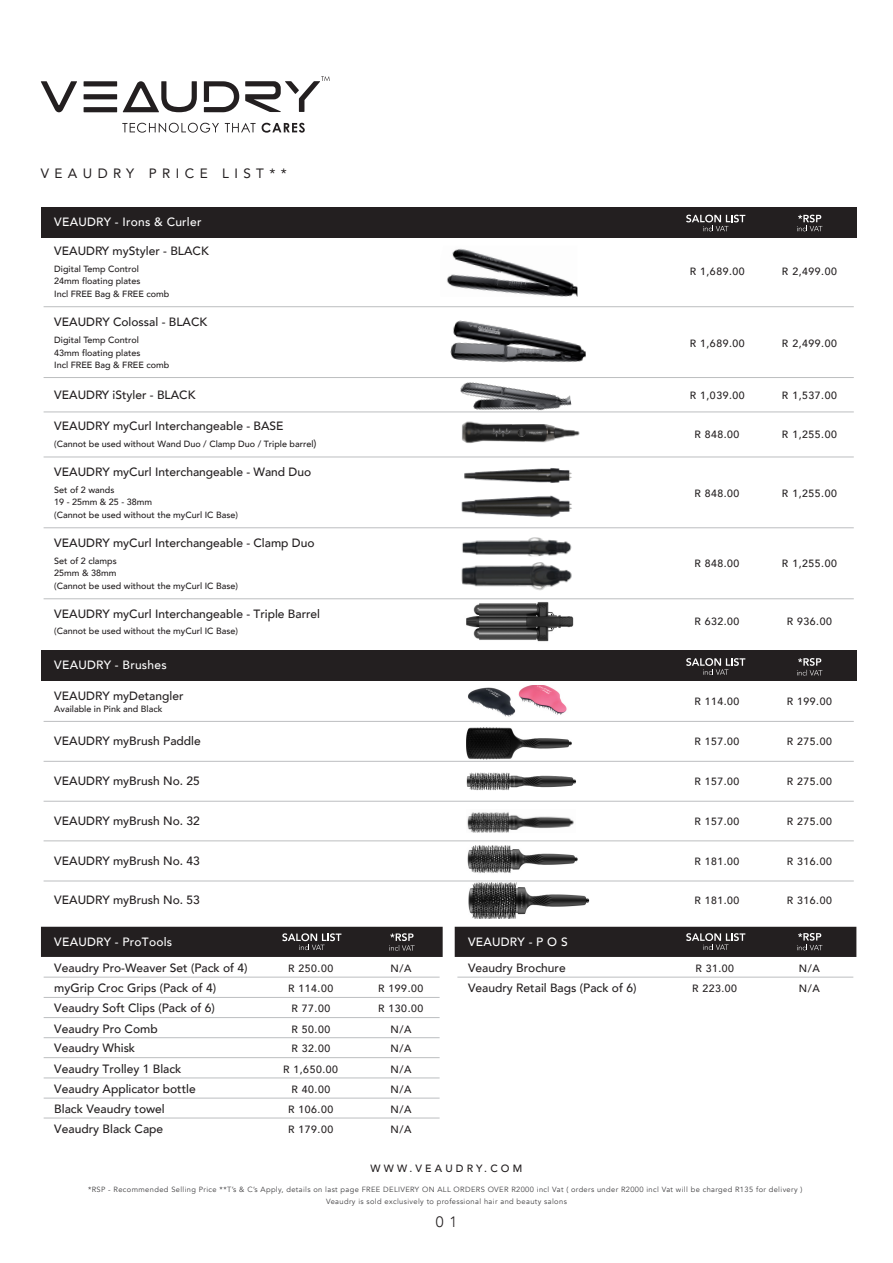
<style>
.page{position:relative;width:893px;height:1263px;background:#fff}
.page>*{position:absolute;margin:0;border:0;box-sizing:border-box;transform-origin:0 0}
.t1{font:300 15px "Avenir";color:#231f20}
.t2{font:13.5px "Avenir";letter-spacing:.4em;color:#231f20}
.t3{font:500 12px/20.1px "Avenir";color:#231f20}
.t4{font:500 12px "Avenir";letter-spacing:.02em;color:#fff}
.t5{font:500 10.5px/20.1px "Avenir";letter-spacing:.05em;color:#231f20;text-align:center}
.t6{font:500 10.5px "Avenir";letter-spacing:.3em;color:#231f20}
.t7{font:500 9px/12.6px "Avenir";color:#231f20}
.t8{font:7.5px/12px "Avenir";letter-spacing:.05em;color:#414042;text-align:center}
.s1{font-size:10.5px}
</style>
<div class="page">
<svg style="left:123px;top:81px;width:74px;height:31px"></svg>
<svg style="left:204px;top:81px;width:35px;height:31px"></svg>
<div style="left:84px;top:107px;width:33px;height:5px;background:#231f20"></div>
<div style="left:84px;top:94px;width:33px;height:5px;background:#231f20"></div>
<div style="left:84px;top:81px;width:33px;height:5px;background:#231f20"></div>
<svg style="left:41px;top:81px;width:36px;height:31px"></svg>
<svg style="left:122px;top:123px;width:97px;height:10px"></svg>
<svg style="left:225px;top:123px;width:31px;height:9px"></svg>
<svg style="left:262px;top:123px;width:43px;height:10px"></svg>
<svg style="left:245px;top:76px;width:85px;height:36px"></svg>
<img style="left:467px;top:727px;width:104px;height:32px">
<img style="left:467px;top:772px;width:109px;height:19px">
<img style="left:467px;top:812px;width:107px;height:20px">
<img style="left:467px;top:845px;width:111px;height:28px">
<img style="left:468px;top:882px;width:122px;height:36px">
<img style="left:520px;top:685px;width:47px;height:30px">
<img style="left:468px;top:687px;width:52px;height:30px">
<img style="left:464px;top:599px;width:110px;height:43px">
<img style="left:446px;top:248px;width:131px;height:49px">
<img style="left:450px;top:320px;width:136px;height:43px">
<img style="left:453px;top:382px;width:119px;height:30px">
<img style="left:461px;top:562px;width:111px;height:29px">
<img style="left:462px;top:537px;width:110px;height:20px">
<div style="left:41px;top:207px;width:815px;height:30px;background:#231f20"></div>
<svg style="left:686px;top:215px;width:59px;height:16px"></svg>
<svg style="left:797px;top:215px;width:25px;height:16px"></svg>
<div style="left:41px;top:650px;width:815px;height:31px;background:#231f20"></div>
<svg style="left:686px;top:658px;width:59px;height:17px"></svg>
<svg style="left:797px;top:658px;width:25px;height:17px"></svg>
<div style="left:41px;top:927px;width:402px;height:30px;background:#231f20"></div>
<svg style="left:282px;top:933px;width:59px;height:17px"></svg>
<svg style="left:389px;top:933px;width:26px;height:18px"></svg>
<hr style="left:44px;top:306px;width:810px;height:1px;background:#bcbec0">
<hr style="left:44px;top:377px;width:810px;height:1px;background:#bcbec0">
<hr style="left:44px;top:457px;width:810px;height:1px;background:#bcbec0">
<hr style="left:44px;top:527px;width:810px;height:1px;background:#bcbec0">
<hr style="left:44px;top:412px;width:810px;height:1px;background:#bcbec0">
<hr style="left:44px;top:721px;width:810px;height:1px;background:#bcbec0">
<img style="left:462px;top:421px;width:118px;height:22px">
<img style="left:461px;top:468px;width:111px;height:50px">
<hr style="left:44px;top:598px;width:810px;height:1px;background:#bcbec0">
<hr style="left:44px;top:761px;width:810px;height:1px;background:#bcbec0">
<hr style="left:44px;top:801px;width:810px;height:1px;background:#bcbec0">
<hr style="left:44px;top:841px;width:810px;height:1px;background:#bcbec0">
<hr style="left:44px;top:881px;width:810px;height:1px;background:#bcbec0">
<hr style="left:44px;top:977px;width:396px;height:1px;background:#bcbec0">
<hr style="left:44px;top:997px;width:396px;height:1px;background:#bcbec0">
<hr style="left:44px;top:1017px;width:396px;height:1px;background:#bcbec0">
<hr style="left:44px;top:1037px;width:396px;height:1px;background:#bcbec0">
<hr style="left:44px;top:1057px;width:396px;height:1px;background:#bcbec0">
<hr style="left:44px;top:1078px;width:396px;height:1px;background:#bcbec0">
<hr style="left:44px;top:1098px;width:396px;height:1px;background:#bcbec0">
<hr style="left:44px;top:1118px;width:396px;height:1px;background:#bcbec0">
<div style="left:455px;top:927px;width:401px;height:30px;background:#231f20"></div>
<svg style="left:686px;top:933px;width:59px;height:17px"></svg>
<svg style="left:797px;top:933px;width:25px;height:17px"></svg>
<hr style="left:457px;top:977px;width:396px;height:1px;background:#bcbec0">
<p class="t2" style="left:41px;top:163px;width:247px">VEAUDRY PRICE LIST**</p>
<p class="t4" style="left:54px;top:211px;width:149px">VEAUDRY - Irons &amp; Curler</p>
<p class="t3" style="left:54px;top:240px;width:156px">VEAUDRY myStyler - BLACK</p>
<p class="t7" style="left:54px;top:262px;width:117px">Digital Temp Control<br>24mm floating plates<br>Incl FREE Bag &amp; FREE comb</p>
<p class="t3" style="left:54px;top:311px;width:154px">VEAUDRY Colossal - BLACK</p>
<p class="t7" style="left:54px;top:333px;width:117px">Digital Temp Control<br>43mm floating plates<br>Incl FREE Bag &amp; FREE comb</p>
<p class="t5" style="left:690px;top:261px;width:56px">R 1,689.00</p>
<p class="t5" style="left:782px;top:261px;width:56px">R 2,499.00</p>
<p class="t5" style="left:690px;top:332px;width:56px">R 1,689.00</p>
<p class="t5" style="left:782px;top:332px;width:56px">R 2,499.00</p>
<p class="t3" style="left:54px;top:384px;width:143px">VEAUDRY iStyler - BLACK</p>
<p class="t5" style="left:690px;top:384px;width:56px">R 1,039.00</p>
<p class="t5" style="left:782px;top:384px;width:56px">R 1,537.00</p>
<p class="t5" style="left:694px;top:424px;width:47px">R 848.00</p>
<p class="t5" style="left:782px;top:424px;width:56px">R 1,255.00</p>
<p class="t3" style="left:54px;top:415px;width:231px">VEAUDRY myCurl Interchangeable - BASE</p>
<p class="t7" style="left:54px;top:437px;width:264px">(Cannot be used without Wand Duo / Clamp Duo / Triple barrel<span class="s1">)</span></p>
<p class="t3" style="left:54px;top:461px;width:258px">VEAUDRY myCurl Interchangeable - Wand Duo</p>
<p class="t7" style="left:54px;top:483px;width:185px">Set of 2 wands<br>19 - 25mm &amp; 25 - 38mm<br>(Cannot be used without the myCurl IC Base)</p>
<p class="t3" style="left:54px;top:532px;width:262px">VEAUDRY myCurl Interchangeable - Clamp Duo</p>
<p class="t7" style="left:54px;top:554px;width:185px">Set of 2 clamps<br>25mm &amp; 38mm<br>(Cannot be used without the myCurl IC Base)</p>
<p class="t3" style="left:54px;top:603px;width:267px">VEAUDRY myCurl Interchangeable - Triple Barrel</p>
<p class="t7" style="left:54px;top:624px;width:185px">(Cannot be used without the myCurl IC Base)</p>
<p class="t4" style="left:54px;top:655px;width:114px">VEAUDRY - Brushes</p>
<p class="t3" style="left:54px;top:685px;width:131px">VEAUDRY myDetangler</p>
<p class="t7" style="left:54px;top:702px;width:110px">Available in Pink and Black</p>
<p class="t5" style="left:694px;top:482px;width:47px">R 848.00</p>
<p class="t5" style="left:782px;top:482px;width:56px">R 1,255.00</p>
<p class="t5" style="left:694px;top:553px;width:47px">R 848.00</p>
<p class="t5" style="left:782px;top:553px;width:56px">R 1,255.00</p>
<p class="t5" style="left:694px;top:611px;width:47px">R 632.00</p>
<p class="t5" style="left:787px;top:611px;width:47px">R 936.00</p>
<p class="t5" style="left:694px;top:691px;width:47px">R 114.00</p>
<p class="t5" style="left:787px;top:691px;width:47px">R 199.00</p>
<p class="t3" style="left:54px;top:730px;width:148px">VEAUDRY myBrush Paddle</p>
<p class="t5" style="left:694px;top:731px;width:47px">R 157.00</p>
<p class="t5" style="left:787px;top:731px;width:47px">R 275.00</p>
<p class="t3" style="left:54px;top:770px;width:147px">VEAUDRY myBrush No. 25</p>
<p class="t5" style="left:694px;top:771px;width:47px">R 157.00</p>
<p class="t5" style="left:787px;top:771px;width:47px">R 275.00</p>
<p class="t3" style="left:54px;top:810px;width:147px">VEAUDRY myBrush No. 32</p>
<p class="t5" style="left:694px;top:810px;width:47px">R 157.00</p>
<p class="t5" style="left:787px;top:810px;width:47px">R 275.00</p>
<p class="t3" style="left:54px;top:850px;width:147px">VEAUDRY myBrush No. 43</p>
<p class="t5" style="left:694px;top:850px;width:47px">R 181.00</p>
<p class="t5" style="left:787px;top:850px;width:47px">R 316.00</p>
<p class="t3" style="left:54px;top:889px;width:147px">VEAUDRY myBrush No. 53</p>
<p class="t5" style="left:694px;top:890px;width:47px">R 181.00</p>
<p class="t5" style="left:787px;top:890px;width:47px">R 316.00</p>
<p class="t4" style="left:54px;top:931px;width:119px">VEAUDRY - ProTools</p>
<p class="t3" style="left:54px;top:957px;width:195px">Veaudry Pro-Weaver Set (Pack of 4) myGrip Croc Grips (Pack of 4)<br>Veaudry Soft Clips (Pack of 6)<br>Veaudry Pro Comb<br>Veaudry Whisk<br>Veaudry Trolley 1 Black<br>Veaudry Applicator bottle<br>Black Veaudry towel<br>Veaudry Black Cape</p>
<p class="t5" style="left:283px;top:957px;width:56px">R 250.00<br>R 114.00<br>R 77.00<br>R 50.00<br>R 32.00<br>R 1,650.00<br>R 40.00<br>R 106.00<br>R 179.00</p>
<p class="t5" style="left:378px;top:957px;width:47px">N/A<br>R 199.00</p>
<p class="t5" style="left:378px;top:998px;width:47px">R 130.00<br>N/A<br>N/A<br>N/A<br>N/A<br>N/A<br>N/A</p>
<p class="t4" style="left:468px;top:931px;width:101px">VEAUDRY - P O S</p>
<p class="t3" style="left:468px;top:957px;width:170px">Veaudry Brochure<br>Veaudry Retail Bags (Pack of 6)</p>
<p class="t5" style="left:692px;top:958px;width:47px">R 31.00<br>R 223.00</p>
<p class="t5" style="left:799px;top:958px;width:22px;text-align:left">N/A<br>N/A</p>
<p class="t6" style="left:371px;top:1159px;width:153px">WWW.VEAUDRY.COM</p>
<p class="t8" style="left:88px;top:1183px;width:716px">*RSP - Recommended Selling Price **T’s &amp; C’s Apply, details on last page FREE DELIVERY ON ALL ORDERS OVER R2000 incl Vat ( orders under R2000 incl Vat will be charged R135 for delivery )<br>Veaudry is sold exclusively to professional hair and beauty salons</p>
<p class="t1" style="left:436px;top:1213px;width:23px">0 1</p>
</div>
